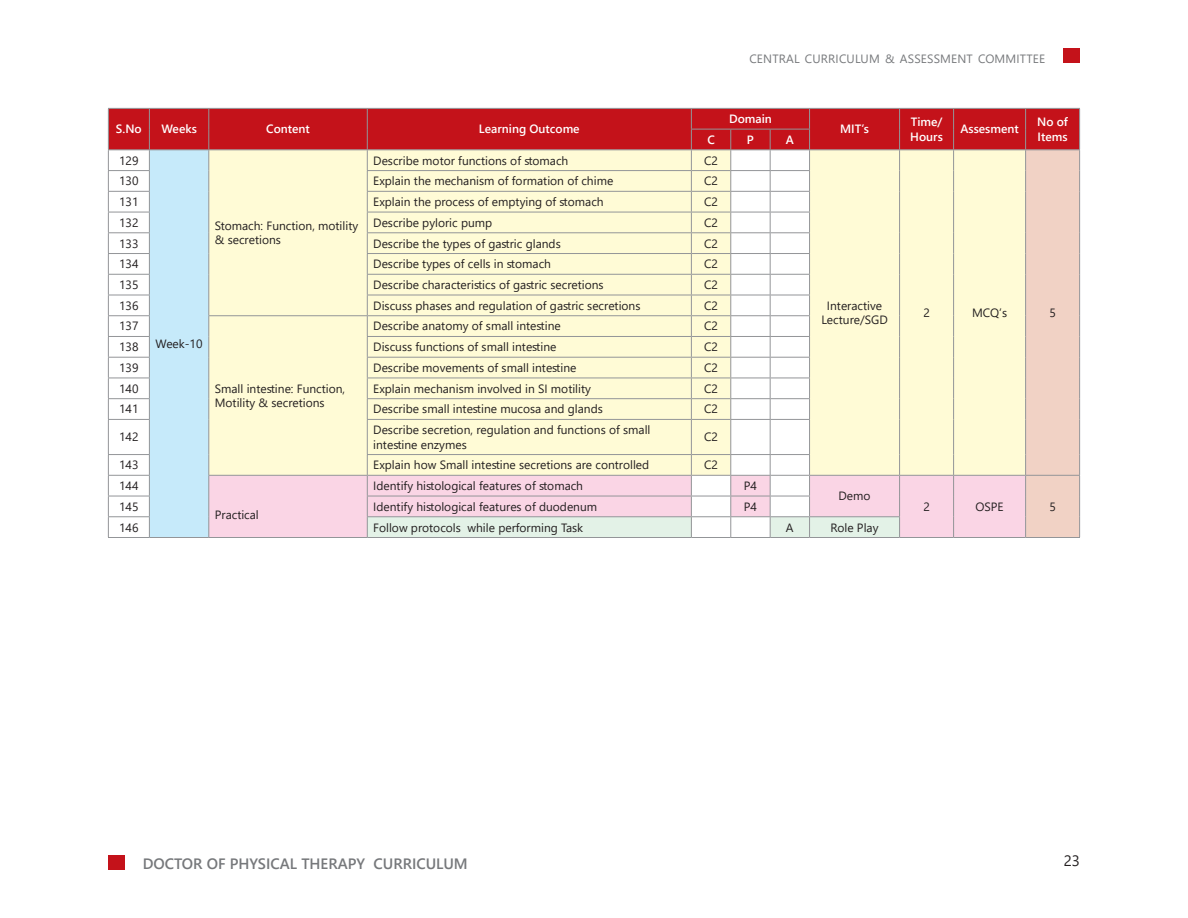
<style>
.page{position:relative;width:1188px;height:918px;background:#fff}
.page>*{position:absolute;margin:0;border:0;box-sizing:border-box;transform-origin:0 0}
.t1{font:600 15px "Segoe UI";color:#76787b}
.t2{font:15px "Segoe UI";color:#231f20}
.Table_Body_Left{font:12px/14.4px "Segoe UI";color:#231f20}
.Table_Body_Center{font:12px "Segoe UI";color:#231f20}
.Table_Heading_SemiBo{font:600 12px/14.4px "Segoe UI";color:#fff}
.t3{font:12px "Segoe UI";letter-spacing:.015em;color:#76787b}
</style>
<div class="page">
<div style="left:1064px;top:49px;width:16px;height:14px;background:#c4121a"></div>
<div style="left:108px;top:855px;width:16px;height:14px;background:#c4121a"></div>
<svg style="left:108px;top:108px;width:972px;height:430px;background:#f1dcc9"></svg>
<hr style="left:810px;top:516px;width:90px;height:1px;background:#939598">
<hr style="left:367px;top:170px;width:324px;height:1px;background:#939598">
<hr style="left:367px;top:191px;width:324px;height:1px;background:#939598">
<hr style="left:367px;top:212px;width:324px;height:1px;background:#939598">
<hr style="left:367px;top:232px;width:324px;height:1px;background:#939598">
<hr style="left:367px;top:253px;width:324px;height:1px;background:#939598">
<hr style="left:367px;top:274px;width:324px;height:1px;background:#939598">
<hr style="left:367px;top:295px;width:324px;height:1px;background:#939598">
<hr style="left:208px;top:315px;width:159px;height:1px;background:#939598">
<hr style="left:367px;top:315px;width:324px;height:1px;background:#939598">
<hr style="left:367px;top:336px;width:324px;height:1px;background:#939598">
<hr style="left:367px;top:357px;width:324px;height:1px;background:#939598">
<hr style="left:367px;top:378px;width:324px;height:1px;background:#939598">
<hr style="left:367px;top:398px;width:324px;height:1px;background:#939598">
<hr style="left:367px;top:419px;width:324px;height:1px;background:#939598">
<hr style="left:367px;top:454px;width:324px;height:1px;background:#939598">
<hr style="left:208px;top:475px;width:159px;height:1px;background:#939598">
<hr style="left:367px;top:475px;width:324px;height:1px;background:#939598">
<hr style="left:209px;top:537px;width:158px;height:1px;background:#939598">
<hr style="left:367px;top:537px;width:324px;height:1px;background:#939598">
<hr style="left:810px;top:537px;width:90px;height:1px;background:#939598">
<p class="Table_Heading_SemiBo" style="left:116px;top:121px;width:27px">S.No</p>
<p class="Table_Heading_SemiBo" style="left:161px;top:121px;width:37px">Weeks</p>
<p class="Table_Heading_SemiBo" style="left:266px;top:121px;width:45px">Content</p>
<p class="Table_Heading_SemiBo" style="left:479px;top:121px;width:102px">Learning Outcome</p>
<p class="t3" style="left:749px;top:47px;width:297px">CENTRAL CURRICULUM &amp; ASSESSMENT COMMITTEE</p>
<p class="Table_Heading_SemiBo" style="left:729px;top:111px;width:44px">Domain</p>
<p class="Table_Heading_SemiBo" style="left:1037px;top:114px;width:32px">No of</p>
<p class="Table_Heading_SemiBo" style="left:840px;top:121px;width:30px">MIT’s</p>
<p class="Table_Heading_SemiBo" style="left:910px;top:114px;width:34px">Time/<br>Hours</p>
<p class="Table_Heading_SemiBo" style="left:960px;top:121px;width:60px">Assesment</p>
<p class="Table_Heading_SemiBo" style="left:707px;top:131px;width:9px">C</p>
<p class="Table_Heading_SemiBo" style="left:747px;top:131px;width:9px">P</p>
<p class="Table_Heading_SemiBo" style="left:786px;top:131px;width:10px">A</p>
<p class="Table_Heading_SemiBo" style="left:1038px;top:128px;width:31px">Items</p>
<p class="Table_Body_Center" style="left:119px;top:149px;width:21px">129</p>
<p class="Table_Body_Left" style="left:373px;top:152px;width:197px">Describe motor functions of stomach</p>
<p class="Table_Body_Center" style="left:704px;top:149px;width:15px">C2</p>
<p class="Table_Body_Center" style="left:119px;top:170px;width:21px">130</p>
<p class="Table_Body_Left" style="left:373px;top:173px;width:242px">Explain the mechanism of formation of chime</p>
<p class="Table_Body_Center" style="left:704px;top:170px;width:15px">C2</p>
<p class="Table_Body_Center" style="left:119px;top:190px;width:21px">131</p>
<p class="Table_Body_Left" style="left:373px;top:194px;width:232px">Explain the process of emptying of stomach</p>
<p class="Table_Body_Center" style="left:704px;top:190px;width:15px">C2</p>
<p class="Table_Body_Center" style="left:119px;top:211px;width:21px">132</p>
<p class="Table_Body_Left" style="left:373px;top:214px;width:120px">Describe pyloric pump</p>
<p class="Table_Body_Center" style="left:704px;top:211px;width:15px">C2</p>
<p class="Table_Body_Center" style="left:119px;top:232px;width:21px">133</p>
<p class="Table_Body_Left" style="left:373px;top:235px;width:189px">Describe the types of gastric glands</p>
<p class="Table_Body_Center" style="left:704px;top:232px;width:15px">C2</p>
<p class="Table_Body_Center" style="left:119px;top:253px;width:21px">134</p>
<p class="Table_Body_Left" style="left:373px;top:256px;width:179px">Describe types of cells in stomach</p>
<p class="Table_Body_Center" style="left:704px;top:253px;width:15px">C2</p>
<p class="Table_Body_Center" style="left:119px;top:273px;width:21px">135</p>
<p class="Table_Body_Left" style="left:373px;top:276px;width:232px">Describe characteristics of gastric secretions</p>
<p class="Table_Body_Center" style="left:704px;top:273px;width:15px">C2</p>
<p class="Table_Body_Center" style="left:119px;top:294px;width:21px">136</p>
<p class="Table_Body_Left" style="left:373px;top:297px;width:269px">Discuss phases and regulation of gastric secretions</p>
<p class="Table_Body_Center" style="left:704px;top:294px;width:15px">C2</p>
<p class="Table_Body_Center" style="left:119px;top:315px;width:21px">137</p>
<p class="Table_Body_Left" style="left:215px;top:217px;width:145px">Stomach: Function, motility &amp; secretions</p>
<p class="Table_Body_Left" style="left:373px;top:318px;width:189px">Describe anatomy of small intestine</p>
<p class="Table_Body_Center" style="left:704px;top:315px;width:15px">C2</p>
<p class="Table_Body_Center" style="left:827px;top:294px;width:57px">Interactive</p>
<p class="Table_Body_Center" style="left:821px;top:309px;width:68px">Lecture/SGD</p>
<p class="Table_Body_Center" style="left:923px;top:301px;width:8px">2</p>
<p class="Table_Body_Center" style="left:972px;top:301px;width:37px">MCQ’s</p>
<p class="Table_Body_Center" style="left:1049px;top:301px;width:8px">5</p>
<p class="Table_Body_Center" style="left:156px;top:332px;width:48px">Week-10</p>
<p class="Table_Body_Center" style="left:119px;top:336px;width:21px">138</p>
<p class="Table_Body_Left" style="left:373px;top:339px;width:185px">Discuss functions of small intestine</p>
<p class="Table_Body_Center" style="left:704px;top:336px;width:15px">C2</p>
<p class="Table_Body_Center" style="left:119px;top:356px;width:21px">139</p>
<p class="Table_Body_Left" style="left:373px;top:359px;width:205px">Describe movements of small intestine</p>
<p class="Table_Body_Center" style="left:704px;top:356px;width:15px">C2</p>
<p class="Table_Body_Center" style="left:119px;top:377px;width:21px">140</p>
<p class="Table_Body_Left" style="left:373px;top:380px;width:219px">Explain mechanism involved in SI motility</p>
<p class="Table_Body_Center" style="left:704px;top:377px;width:15px">C2</p>
<p class="Table_Body_Center" style="left:119px;top:398px;width:21px">141</p>
<p class="Table_Body_Left" style="left:373px;top:401px;width:231px">Describe small intestine mucosa and glands</p>
<p class="Table_Body_Center" style="left:704px;top:398px;width:15px">C2</p>
<p class="Table_Body_Center" style="left:119px;top:426px;width:21px">142</p>
<p class="Table_Body_Left" style="left:373px;top:422px;width:279px">Describe secretion, regulation and functions of small intestine enzymes</p>
<p class="Table_Body_Center" style="left:704px;top:426px;width:15px">C2</p>
<p class="Table_Body_Center" style="left:119px;top:454px;width:21px">143</p>
<p class="Table_Body_Left" style="left:373px;top:457px;width:278px">Explain how Small intestine secretions are controlled</p>
<p class="Table_Body_Center" style="left:704px;top:454px;width:15px">C2</p>
<p class="Table_Body_Center" style="left:119px;top:474px;width:21px">144</p>
<p class="Table_Body_Left" style="left:215px;top:506px;width:46px">Practical</p>
<p class="Table_Body_Left" style="left:215px;top:380px;width:132px">Small intestine: Function,<br>Motility &amp; secretions</p>
<p class="Table_Body_Left" style="left:373px;top:478px;width:211px">Identify histological features of stomach</p>
<p class="Table_Body_Center" style="left:744px;top:474px;width:15px">P4</p>
<p class="Table_Body_Center" style="left:839px;top:485px;width:34px">Demo</p>
<p class="Table_Body_Center" style="left:119px;top:495px;width:21px">145</p>
<p class="Table_Body_Left" style="left:373px;top:498px;width:225px">Identify histological features of duodenum</p>
<p class="Table_Body_Center" style="left:744px;top:495px;width:15px">P4</p>
<p class="Table_Body_Center" style="left:923px;top:495px;width:8px">2</p>
<p class="Table_Body_Center" style="left:975px;top:495px;width:30px">OSPE</p>
<p class="Table_Body_Center" style="left:1049px;top:495px;width:8px">5</p>
<p class="Table_Body_Center" style="left:119px;top:516px;width:21px">146</p>
<p class="Table_Body_Left" style="left:373px;top:519px;width:211px">Follow protocols while performing Task</p>
<p class="Table_Body_Center" style="left:786px;top:516px;width:9px">A</p>
<p class="Table_Body_Center" style="left:831px;top:516px;width:49px">Role Play</p>
<p class="t1" style="left:143px;top:850px;width:326px">DOCTOR OF PHYSICAL THERAPY CURRICULUM</p>
<p class="t2" style="left:1064px;top:846px;width:18px">23</p>
</div>
